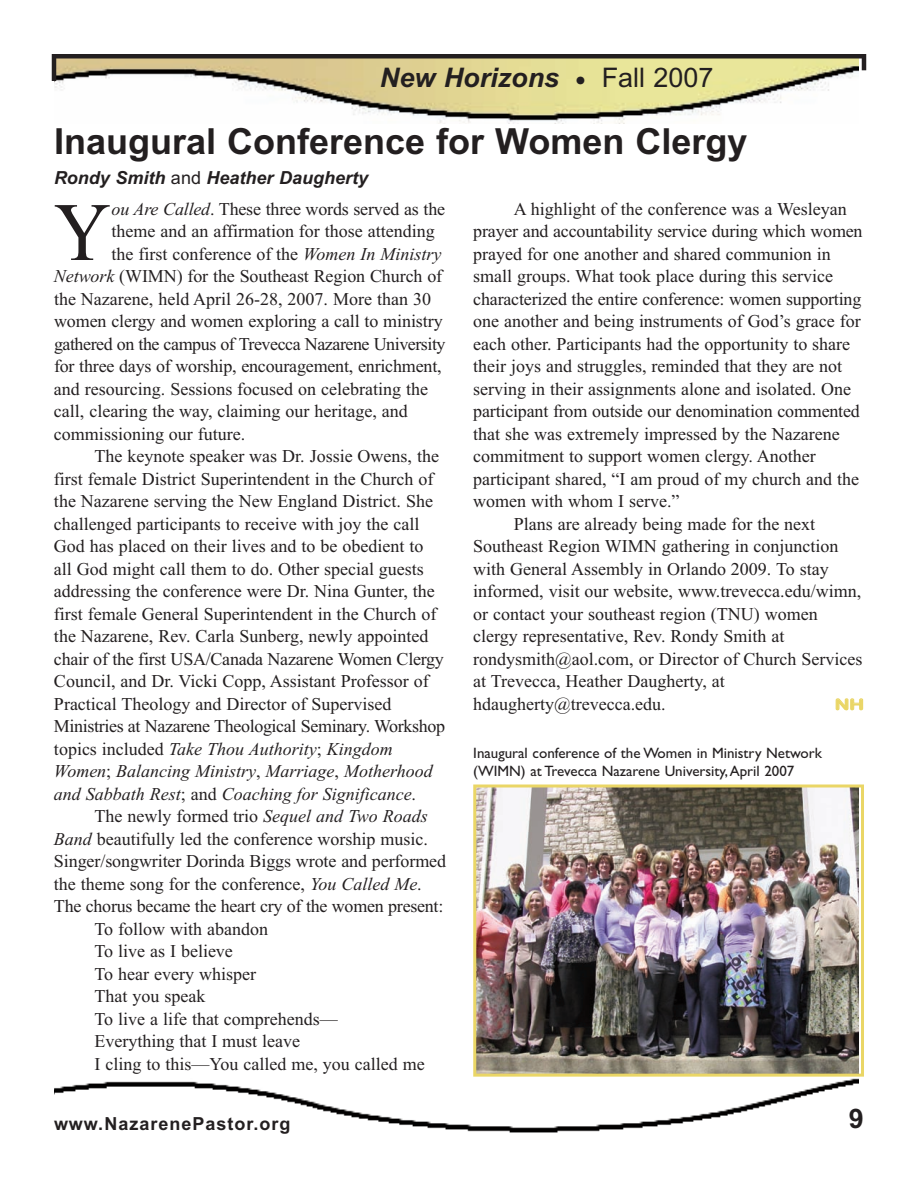
<style>
.page{position:relative;width:918px;height:1188px;background:#fff}
.page>*{position:absolute;margin:0;border:0;box-sizing:border-box;transform-origin:0 0}
.t1{font:82.95px "Times New Roman";color:#231f20;scale:.95 1}
.t2{font:700 36px "Arial";color:#231f20}
.t3{font:italic 700 27px "Arial";color:#231f20}
.t4{font:700 27px "Arial";color:#231f20}
.t5{font:18px "Times New Roman";color:#231f20}
.t6{font:italic 18px "Times New Roman";color:#231f20}
.t7{font:18px "Times New Roman";letter-spacing:-.02em;color:#231f20}
.t8{font:18px "Times New Roman";letter-spacing:-.025em;color:#231f20}
.t9{font:italic 700 18px "Arial";color:#231f20}
.t10{font:700 18px "Arial";letter-spacing:.055em;color:#231f20}
.t11{font:15px/18px "Gill Sans";color:#231f20}
.t12{font:15px "Arial Rounded MT Bold";color:#ead666;scale:1.3 1}
.s1{font-style:normal}
.s2{font-weight:400;font-style:normal}
.s3{font-style:italic}
</style>
<div class="page">
<img style="left:54px;top:1078px;width:804px;height:55px">
<img style="left:54px;top:58px;width:804px;height:66px">
<hr style="left:54px;top:54px;width:810px;height:4px;background:#231f20">
<hr style="left:862px;top:54px;width:4px;height:16px;background:#231f20">
<hr style="left:52px;top:54px;width:4px;height:27px;background:#231f20">
<img style="left:477px;top:788px;width:382px;height:285px">
<div style="left:473px;top:784px;width:391px;height:293px;border:3px solid #ead666"></div>
<h3 class="t3" style="left:380px;top:62px;width:335px">New Horizons <span class="s1">•</span> <span class="s2">Fall 2007</span></h3>
<h2 class="t2" style="left:54px;top:121px;width:695px">Inaugural Conference for Women Clergy</h2>
<p class="t9" style="left:54px;top:168px;width:316px">Rondy Smith <span class="s2">and</span> Heather Daugherty</p>
<h1 class="t1" style="left:54px;top:183px;width:61px">Y</h1>
<p class="t5" style="left:112px;top:198px;width:335px"><span class="s3">ou Are Called</span>. These three words served as the</p>
<p class="t5" style="left:514px;top:198px;width:334px">A highlight of the conference was a Wesleyan</p>
<p class="t5" style="left:473px;top:221px;width:391px">prayer and accountability service during which women</p>
<p class="t5" style="left:473px;top:243px;width:359px">prayed for one another and shared communion in</p>
<p class="t5" style="left:473px;top:266px;width:361px">small groups. What took place during this service</p>
<p class="t5" style="left:473px;top:288px;width:390px">characterized the entire conference: women supporting</p>
<p class="t5" style="left:473px;top:311px;width:389px">one another and being instruments of God’s grace for</p>
<p class="t5" style="left:473px;top:333px;width:379px">each other. Participants had the opportunity to share</p>
<p class="t5" style="left:473px;top:356px;width:371px">their joys and struggles, reminded that they are not</p>
<p class="t5" style="left:473px;top:378px;width:380px">serving in their assignments alone and isolated. One</p>
<p class="t5" style="left:473px;top:401px;width:388px">participant from outside our denomination commented</p>
<p class="t5" style="left:473px;top:423px;width:368px">that she was extremely impressed by the Nazarene</p>
<p class="t5" style="left:473px;top:446px;width:344px">commitment to support women clergy. Another</p>
<p class="t5" style="left:473px;top:468px;width:387px">participant shared, “I am proud of my church and the</p>
<p class="t5" style="left:473px;top:491px;width:208px">women with whom I serve.”</p>
<p class="t5" style="left:514px;top:513px;width:303px">Plans are already being made for the next</p>
<p class="t5" style="left:473px;top:536px;width:367px">Southeast Region WIMN gathering in conjunction</p>
<p class="t5" style="left:473px;top:558px;width:357px">with General Assembly in Orlando 2009. To stay</p>
<p class="t5" style="left:473px;top:581px;width:390px">informed, visit our website, www.trevecca.edu/wimn,</p>
<p class="t5" style="left:473px;top:603px;width:346px">or contact your southeast region (TNU) women</p>
<p class="t5" style="left:473px;top:626px;width:313px">clergy representative, Rev. Rondy Smith at</p>
<p class="t5" style="left:473px;top:648px;width:391px">rondysmith@aol.com, or Director of Church Services</p>
<p class="t5" style="left:473px;top:671px;width:253px">at Trevecca, Heather Daugherty, at</p>
<p class="t5" style="left:473px;top:693px;width:194px">hdaugherty@trevecca.edu.</p>
<p class="t12" style="left:835px;top:696px;width:24px">NH</p>
<p class="t11" style="left:473px;top:744px;width:350px">Inaugural conference of the Women in Ministry Network (WIMN) at Trevecca Nazarene University,April 2007</p>
<p class="t5" style="left:112px;top:221px;width:325px">theme and an affirmation for those attending</p>
<p class="t5" style="left:112px;top:243px;width:331px">the first conference of the <span class="s3">Women In Ministry</span></p>
<p class="t5" style="left:54px;top:266px;width:390px"><span class="s3">Network</span> (WIMN) for the Southeast Region Church of</p>
<p class="t5" style="left:54px;top:288px;width:379px">the Nazarene, held April 26-28, 2007. More than 30</p>
<p class="t5" style="left:54px;top:311px;width:390px">women clergy and women exploring a call to ministry</p>
<p class="t8" style="left:54px;top:333px;width:393px">gathered on the campus of Trevecca Nazarene University</p>
<p class="t5" style="left:54px;top:356px;width:389px">for three days of worship, encouragement, enrichment,</p>
<p class="t5" style="left:54px;top:378px;width:376px">and resourcing. Sessions focused on celebrating the</p>
<p class="t5" style="left:54px;top:401px;width:355px">call, clearing the way, claiming our heritage, and</p>
<p class="t5" style="left:54px;top:423px;width:193px">commissioning our future.</p>
<p class="t5" style="left:94px;top:446px;width:346px">The keynote speaker was Dr. Jossie Owens, the</p>
<p class="t5" style="left:54px;top:468px;width:381px">first female District Superintendent in the Church of</p>
<p class="t5" style="left:54px;top:491px;width:381px">the Nazarene serving the New England District. She</p>
<p class="t5" style="left:54px;top:513px;width:367px">challenged participants to receive with joy the call</p>
<p class="t5" style="left:54px;top:536px;width:371px">God has placed on their lives and to be obedient to</p>
<p class="t5" style="left:54px;top:558px;width:371px">all God might call them to do. Other special guests</p>
<p class="t5" style="left:54px;top:581px;width:382px">addressing the conference were Dr. Nina Gunter, the</p>
<p class="t5" style="left:54px;top:603px;width:384px">first female General Superintendent in the Church of</p>
<p class="t5" style="left:54px;top:626px;width:376px">the Nazarene, Rev. Carla Sunberg, newly appointed</p>
<p class="t5" style="left:54px;top:648px;width:391px">chair of the first USA/Canada Nazarene Women Clergy</p>
<p class="t5" style="left:54px;top:671px;width:376px">Council, and Dr. Vicki Copp, Assistant Professor of</p>
<p class="t5" style="left:54px;top:693px;width:339px">Practical Theology and Director of Supervised</p>
<p class="t7" style="left:54px;top:716px;width:393px">Ministries at Nazarene Theological Seminary. Workshop</p>
<p class="t6" style="left:54px;top:738px;width:340px"><span class="s1">topics included</span> Take Thou Authority<span class="s1">;</span> Kingdom</p>
<p class="t6" style="left:54px;top:761px;width:380px">Women<span class="s1">;</span> Balancing Ministry<span class="s1">,</span> Marriage<span class="s1">,</span> Motherhood</p>
<p class="t6" style="left:54px;top:783px;width:364px">and Sabbath Rest<span class="s1">; and</span> Coaching for Significance<span class="s1">.</span></p>
<p class="t5" style="left:94px;top:806px;width:335px">The newly formed trio <span class="s3">Sequel and Two Roads</span></p>
<p class="t5" style="left:54px;top:828px;width:376px"><span class="s3">Band</span> beautifully led the conference worship music.</p>
<p class="t5" style="left:54px;top:851px;width:394px">Singer/songwriter Dorinda Biggs wrote and performed</p>
<p class="t5" style="left:54px;top:873px;width:369px">the theme song for the conference, <span class="s3">You Called Me</span>.</p>
<p class="t5" style="left:54px;top:896px;width:391px">The chorus became the heart cry of the women present:</p>
<p class="t5" style="left:94px;top:918px;width:175px">To follow with abandon</p>
<p class="t5" style="left:94px;top:941px;width:140px">To live as I believe</p>
<p class="t5" style="left:94px;top:963px;width:163px">To hear every whisper</p>
<p class="t5" style="left:94px;top:986px;width:112px">That you speak</p>
<p class="t5" style="left:94px;top:1008px;width:245px">To live a life that comprehends—</p>
<p class="t5" style="left:94px;top:1031px;width:207px">Everything that I must leave</p>
<p class="t5" style="left:94px;top:1053px;width:332px">I cling to this—You called me, you called me</p>
<p class="t10" style="left:54px;top:1113px;width:238px">www.NazarenePastor.org</p>
<h3 class="t4" style="left:849px;top:1103px;width:17px">9</h3>
</div>
